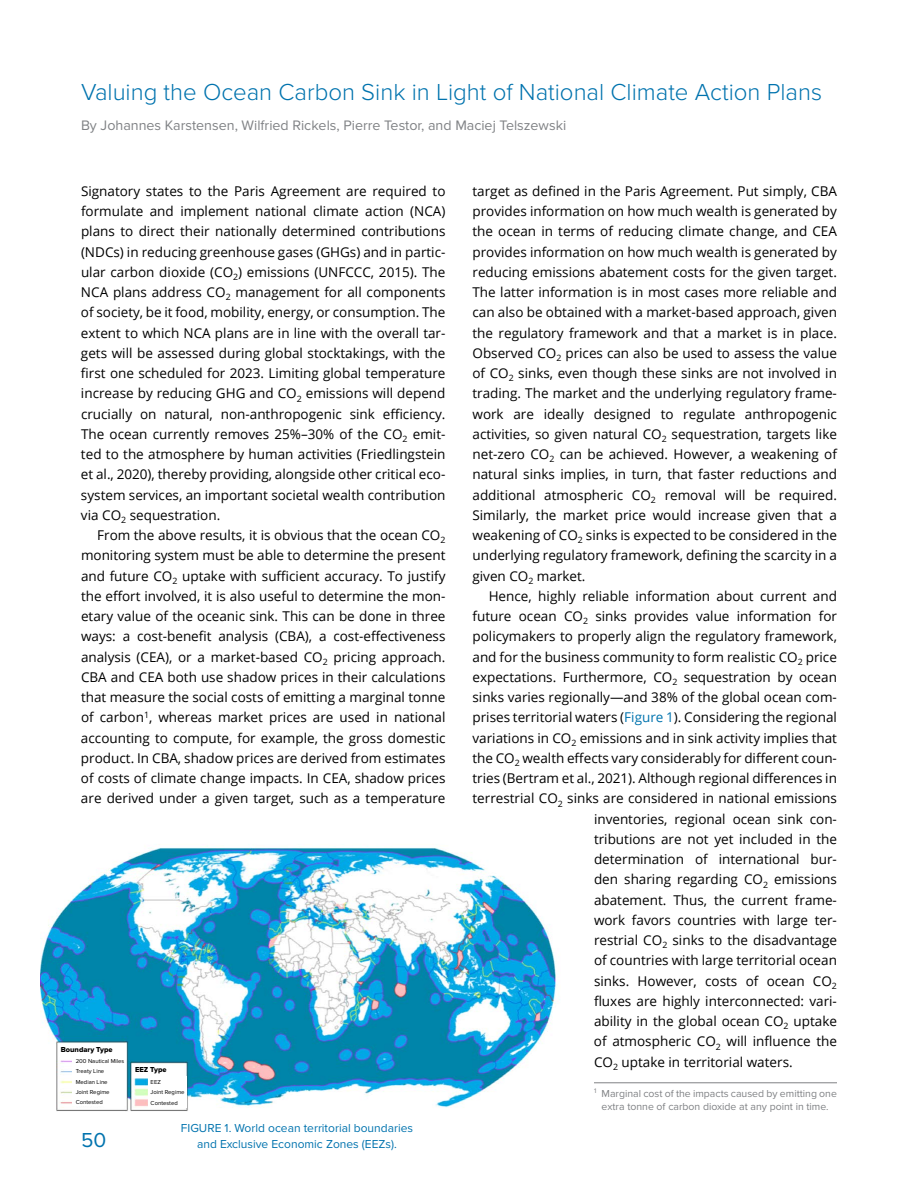
<style>
.page{position:relative;width:918px;height:1188px;background:#fff}
.page>*{position:absolute;margin:0;border:0;box-sizing:border-box;transform-origin:0 0}
.t1{font:300 24px "Proxima Nova";color:#0073ae}
.t2{font:21px "Proxima Nova";color:#0073ae}
.t3{font:14.25px "Proxima Nova";color:#808285}
.t4{font:13.5px/20.2px "Open Sans";color:#000;text-align:justify}
.t5{font:12px/16.5px "Proxima Nova";color:#0073ae;text-align:center}
.t6{font:10.5px/13.5px "Proxima Nova";color:#808285;text-align:center}
.t7{font:7.5px "Proxima Nova Extrabld";color:#000}
.t8{font:6px/10.4px "Proxima Nova";color:#000}
.s1{color:#0073ae}
</style>
<div class="page">
<hr style="left:594px;top:1083px;width:243px;height:1px;background:#808285">
<img style="left:41px;top:846px;width:519px;height:265px">
<div style="left:60px;top:1044px;width:66px;height:12px;background:#fff"></div>
<div style="left:133px;top:1065px;width:39px;height:12px;background:#fff"></div>
<div style="left:148px;top:1077px;width:38px;height:31px;background:#fff"></div>
<div style="left:72px;top:1057px;width:54px;height:49px;background:#fff"></div>
<h1 class="t1" style="left:81px;top:74px;width:743px">Valuing the Ocean Carbon Sink in Light of National Climate Action Plans</h1>
<p class="t3" style="left:81px;top:117px;width:487px">By Johannes Karstensen, Wilfried Rickels, Pierre Testor, and Maciej Telszewski</p>
<p class="t4" style="left:81px;top:180px;width:366px">Signatory states to the Paris Agreement are required to formulate and implement national climate action (NCA) plans to direct their nationally determined contributions (NDCs) in reducing greenhouse gases (GHGs) and in partic&shy;ular carbon dioxide (CO<sub>2</sub>) emissions (UNFCCC, 2015). The NCA plans address CO<sub>2</sub> management for all components of society, be it food, mobility, energy, or consumption. The extent to which NCA plans are in line with the overall tar&shy;gets will be assessed during global stocktakings, with the first one scheduled for 2023. Limiting global temperature increase by reducing GHG and CO<sub>2</sub> emissions will depend crucially on natural, non-anthropogenic sink efficiency.<br>The ocean currently removes 25%–30% of the CO<sub>2</sub> emit&shy;ted to the atmosphere by human activities (Friedlingstein et al., 2020), thereby providing, alongside other critical eco&shy;system services, an important societal wealth contribution via CO<sub>2</sub> sequestration.</p>
<p class="t4" style="left:81px;top:525px;width:366px;text-indent:16px">From the above results, it is obvious that the ocean CO<sub>2 </sub>monitoring system must be able to determine the present and future CO<sub>2</sub> uptake with sufficient accuracy. To justify the effort involved, it is also useful to determine the mon&shy;etary value of the oceanic sink. This can be done in three ways: a cost-benefit analysis (CBA), a cost-effectiveness analysis (CEA), or a market-based CO<sub>2</sub> pricing approach.<br>CBA and CEA both use shadow prices in their calculations that measure the social costs of emitting a marginal tonne of carbon<sup>1</sup>, whereas market prices are used in national accounting to compute, for example, the gross domestic product. In CBA, shadow prices are derived from estimates of costs of climate change impacts. In CEA, shadow prices are derived under a given target, such as a temperature</p>
<p class="t7" style="left:61px;top:1044px;width:54px">Boundary Type</p>
<p class="t8" style="left:76px;top:1056px;width:50px">200 Nautical Miles<br>Treaty Line<br>Median Line<br>Joint Regime<br>Contested</p>
<h2 class="t2" style="left:81px;top:1128px;width:27px">50</h2>
<p class="t7" style="left:135px;top:1064px;width:33px">EEZ Type</p>
<p class="t8" style="left:151px;top:1077px;width:35px">EEZ<br>Joint Regime<br>Contested</p>
<p class="t5" style="left:181px;top:1120px;width:234px">FIGURE 1. World ocean territorial boundaries and Exclusive Economic Zones (EEZs).</p>
<p class="t4" style="left:472px;top:180px;width:366px">target as defined in the Paris Agreement. Put simply, CBA provides information on how much wealth is generated by the ocean in terms of reducing climate change, and CEA provides information on how much wealth is generated by reducing emissions abatement costs for the given target.<br>The latter information is in most cases more reliable and can also be obtained with a market-based approach, given the regulatory framework and that a market is in place.<br>Observed CO<sub>2</sub> prices can also be used to assess the value of CO<sub>2</sub> sinks, even though these sinks are not involved in trading. The market and the underlying regulatory frame&shy;work are ideally designed to regulate anthropogenic activities, so given natural CO<sub>2</sub> sequestration, targets like net-zero CO<sub>2</sub> can be achieved. However, a weakening of natural sinks implies, in turn, that faster reductions and additional atmospheric CO<sub>2</sub> removal will be required.<br>Similarly, the market price would increase given that a weakening of CO<sub>2</sub> sinks is expected to be considered in the underlying regulatory framework, defining the scarcity in a given CO<sub>2</sub> market.</p>
<p class="t4" style="left:472px;top:585px;width:366px;text-indent:16px">Hence, highly reliable information about current and future ocean CO<sub>2</sub> sinks provides value information for policymakers to properly align the regulatory framework, and for the business community to form realistic CO<sub>2</sub> price expectations. Furthermore, CO<sub>2</sub> sequestration by ocean sinks varies regionally—and 38% of the global ocean com&shy;prises territorial waters (<span class="s1">Figure 1</span>). Considering the regional variations in CO<sub>2</sub> emissions and in sink activity implies that the CO<sub>2</sub> wealth effects vary considerably for different coun&shy;tries (Bertram et al., 2021). Although regional differences in terrestrial CO<sub>2</sub> sinks are considered in national emissions</p>
<p class="t4" style="left:594px;top:808px;width:245px">inventories, regional ocean sink con&shy;tributions are not yet included in the determination of international bur&shy;den sharing regarding CO<sub>2</sub> emissions abatement. Thus, the current frame&shy;work favors countries with large ter&shy;restrial CO<sub>2</sub> sinks to the disadvantage of countries with large territorial ocean sinks. However, costs of ocean CO<sub>2 </sub>fluxes are highly interconnected: vari&shy;ability in the global ocean CO<sub>2</sub> uptake of atmospheric CO<sub>2</sub> will influence the CO<sub>2</sub> uptake in territorial waters.</p>
<p class="t6" style="left:594px;top:1086px;width:245px"><sup>1</sup> Marginal cost of the impacts caused by emitting one extra tonne of carbon dioxide at any point in time.</p>
</div>
